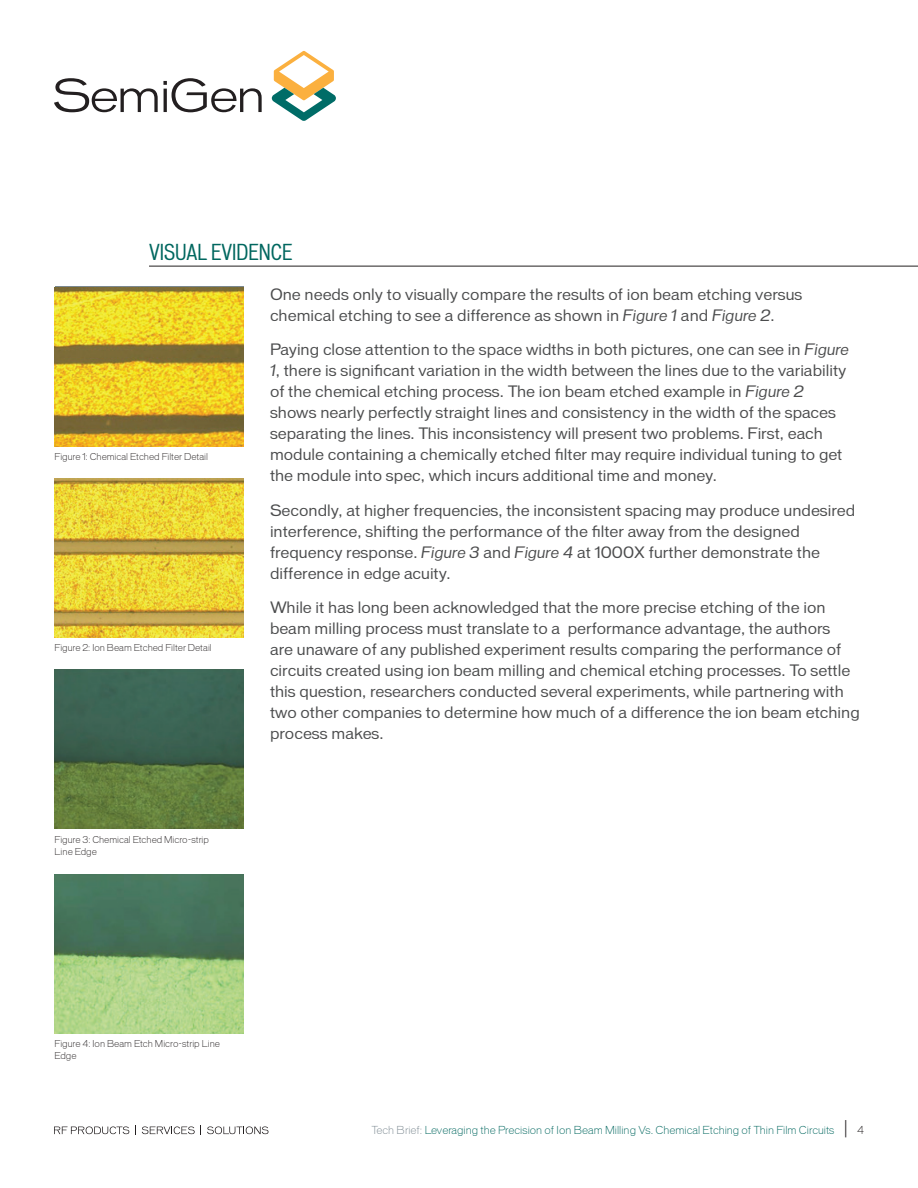
<style>
.page{position:relative;width:918px;height:1188px;background:#fff}
.page>*{position:absolute;margin:0;border:0;box-sizing:border-box;transform-origin:0 0}
.t1{font:condensed 21px "Vonnes";color:#00675f}
.t2{font:15px/21px "Vonnes";color:#4b4c4d}
.t3{font:300 10.5px "Vonnes";color:#00675f}
.t4{font:300 9px/12px "Vonnes";color:#231f20}
.s1{font-style:italic}
.s2{color:#7c8991}
.s3{font-size:18px;color:#231f20}
.s4{color:#231f20}
</style>
<div class="page">
<svg style="left:54px;top:78px;width:208px;height:34px"></svg>
<svg style="left:272px;top:51px;width:64px;height:70px"></svg>
<svg style="left:54px;top:1126px;width:75px;height:8px"></svg>
<svg style="left:142px;top:1126px;width:53px;height:8px"></svg>
<svg style="left:207px;top:1126px;width:61px;height:9px"></svg>
<hr style="left:149px;top:266px;width:769px;height:1px;background:#231f20">
<img style="left:55px;top:287px;width:189px;height:159px">
<img style="left:55px;top:478px;width:189px;height:159px">
<img style="left:55px;top:669px;width:189px;height:160px">
<img style="left:55px;top:874px;width:189px;height:160px">
<h1 class="t1" style="left:149px;top:240px;width:145px">VISUAL EVIDENCE</h1>
<p class="t4" style="left:55px;top:451px;width:155px">Figure 1: Chemical Etched Filter Detail</p>
<p class="t4" style="left:55px;top:642px;width:159px">Figure 2: Ion Beam Etched Filter Detail</p>
<p class="t4" style="left:55px;top:833px;width:156px">Figure 3: Chemical Etched Micro-strip<br>Line Edge</p>
<p class="t2" style="left:270px;top:284px;width:534px">One needs only to visually compare the results of ion beam etching versus chemical etching to see a difference as shown in <span class="s1">Figure 1</span> and <span class="s1">Figure 2</span>.</p>
<p class="t2" style="left:270px;top:339px;width:581px">Paying close attention to the space widths in both pictures, one can see in <span class="s1">Figure 1</span>, there is significant variation in the width between the lines due to the variability of the chemical etching process. The ion beam etched example in <span class="s1">Figure 2 </span>shows nearly perfectly straight lines and consistency in the width of the spaces separating the lines. This inconsistency will present two problems. First, each module containing a chemically etched filter may require individual tuning to get the module into spec, which incurs additional time and money.</p>
<p class="t2" style="left:270px;top:500px;width:587px">Secondly, at higher frequencies, the inconsistent spacing may produce undesired interference, shifting the performance of the filter away from the designed frequency response. <span class="s1">Figure 3</span> and <span class="s1">Figure 4</span> at 1000X further demonstrate the difference in edge acuity.</p>
<p class="t2" style="left:270px;top:597px;width:591px">While it has long been acknowledged that the more precise etching of the ion beam milling process must translate to a performance advantage, the authors<br>are unaware of any published experiment results comparing the performance of circuits created using ion beam milling and chemical etching processes. To settle this question, researchers conducted several experiments, while partnering with two other companies to determine how much of a difference the ion beam etching process makes.</p>
<p class="t4" style="left:55px;top:1038px;width:167px">Figure 4: Ion Beam Etch Micro-strip Line<br>Edge</p>
<p class="t3" style="left:371px;top:1124px;width:494px"><span class="s2">Tech Brief:</span> Leveraging the Precision of Ion Beam Milling Vs. Chemical Etching of Thin Film Circuits <span class="s3">|</span> <span class="s4">4</span></p>
</div>
